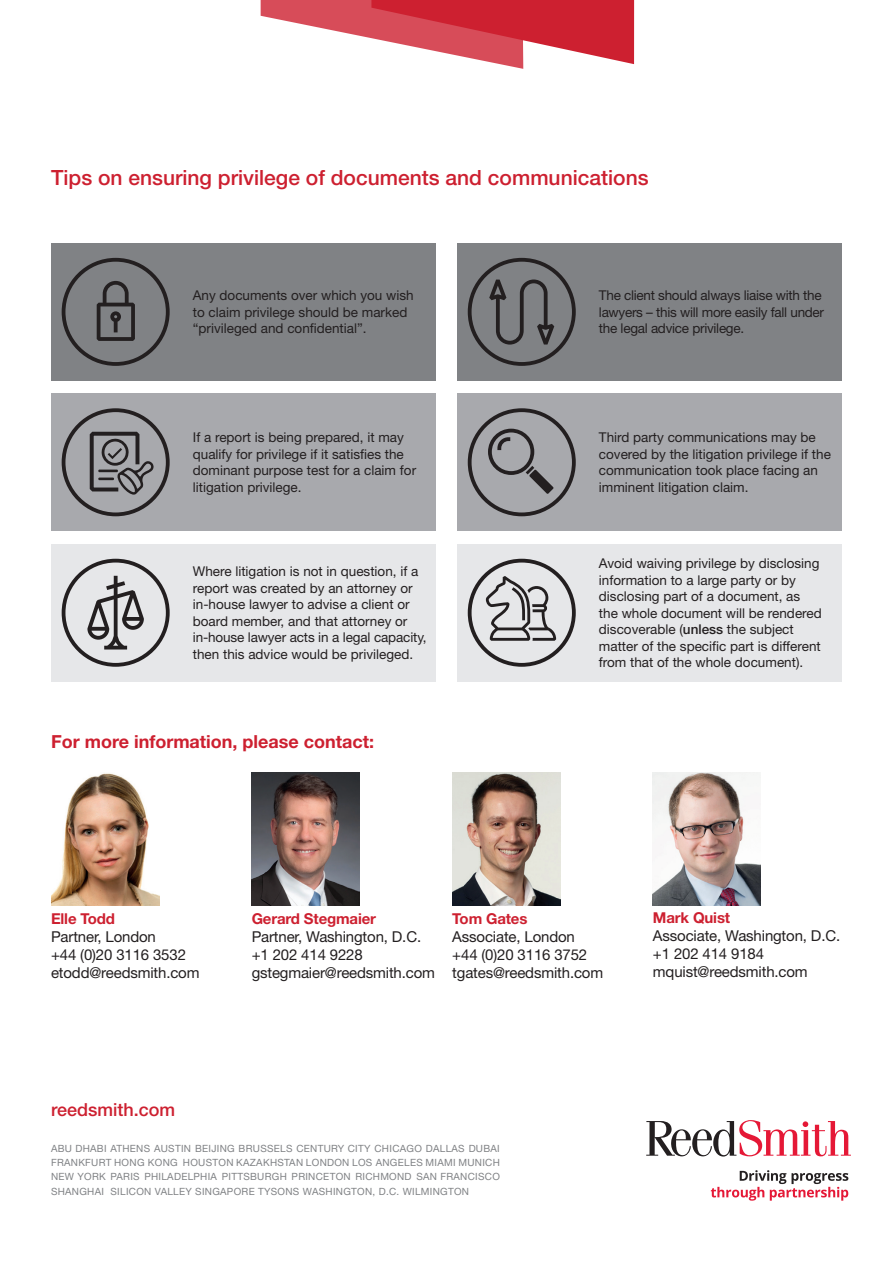
<style>
.page{position:relative;width:893px;height:1263px;background:#fff}
.page>*{position:absolute;margin:0;border:0;box-sizing:border-box;transform-origin:0 0}
.t1{font:500 21px "Helvetica Neue LT Std";color:#cd2030}
.t2{font:700 18px "Helvetica Neue LT Std";color:#cd2030}
.t3{font:500 18px "Helvetica Neue LT Std";color:#cd2030}
.t4{font:15px/18px "Helvetica Neue LT Std";letter-spacing:-.01em;color:#231f20}
.t5{font:700 15px "Helvetica Neue LT Std";letter-spacing:-.01em;color:#cd2030}
.t6{font:13.5px/16.5px "Helvetica Neue LT Std";color:#231f20}
.t7{font:13.5px/16.5px "Helvetica Neue LT Std";letter-spacing:-.02em;color:#231f20}
.t8{font:9.9px/14.2px "Helvetica Neue LT Std";letter-spacing:.03em;color:#808285;text-align:justify}
.s1{font-weight:500}
</style>
<div class="page">
<svg style="left:646px;top:1120px;width:205px;height:36px"></svg>
<svg style="left:711px;top:1170px;width:137px;height:31px"></svg>
<svg style="left:261px;top:0;width:373px;height:69px"></svg>
<div style="left:51px;top:243px;width:385px;height:138px;background:#808285"></div>
<div style="left:457px;top:243px;width:385px;height:138px;background:#808285"></div>
<svg style="left:468px;top:258px;width:108px;height:108px"></svg>
<svg style="left:62px;top:258px;width:108px;height:108px"></svg>
<div style="left:51px;top:393px;width:385px;height:138px;background:#a8a9ad"></div>
<div style="left:457px;top:393px;width:385px;height:138px;background:#a8a9ad"></div>
<svg style="left:62px;top:408px;width:108px;height:108px"></svg>
<svg style="left:468px;top:408px;width:108px;height:108px"></svg>
<div style="left:51px;top:544px;width:385px;height:137px;background:#e6e7e9"></div>
<div style="left:457px;top:544px;width:385px;height:137px;background:#e6e7e9"></div>
<svg style="left:468px;top:559px;width:108px;height:108px"></svg>
<svg style="left:62px;top:559px;width:108px;height:108px"></svg>
<img style="left:51px;top:773px;width:108px;height:133px">
<img style="left:252px;top:773px;width:108px;height:133px">
<img style="left:452px;top:773px;width:108px;height:133px">
<img style="left:653px;top:773px;width:108px;height:133px">
<h1 class="t1" style="left:51px;top:165px;width:599px">Tips on ensuring privilege of documents and communications</h1>
<p class="t6" style="left:193px;top:287px;width:222px">Any documents over which you wish to claim privilege should be marked “privileged and confidential”.</p>
<p class="t7" style="left:599px;top:287px;width:227px">The client should always liaise with the lawyers – this will more easily fall under the legal advice privilege.</p>
<p class="t6" style="left:193px;top:429px;width:225px">If a report is being prepared, it may qualify for privilege if it satisfies the dominant purpose test for a claim for litigation privilege.</p>
<p class="t6" style="left:599px;top:429px;width:234px">Third party communications may be covered by the litigation privilege if the communication took place facing an imminent litigation claim.</p>
<p class="t6" style="left:193px;top:563px;width:235px">Where litigation is not in question, if a report was created by an attorney or in-house lawyer to advise a client or board member, and that attorney or in-house lawyer acts in a legal capacity, then this advice would be privileged.</p>
<p class="t6" style="left:599px;top:555px;width:224px">Avoid waiving privilege by disclosing information to a large party or by disclosing part of a document, as the whole document will be rendered discoverable (<span class="s1">unless</span> the subject matter of the specific part is different from that of the whole document).</p>
<h2 class="t2" style="left:51px;top:731px;width:325px">For more information, please contact:</h2>
<p class="t5" style="left:51px;top:909px;width:66px">Elle Todd</p>
<p class="t4" style="left:51px;top:927px;width:150px">Partner, London<br>+44 (0)20 3116 3532 etodd@reedsmith.com</p>
<h2 class="t3" style="left:51px;top:1099px;width:126px">reedsmith.com</h2>
<p class="t5" style="left:252px;top:909px;width:126px">Gerard Stegmaier</p>
<p class="t4" style="left:252px;top:927px;width:185px">Partner, Washington, D.C. +1 202 414 9228 gstegmaier@reedsmith.com</p>
<p class="t5" style="left:452px;top:910px;width:77px">Tom Gates</p>
<p class="t4" style="left:452px;top:928px;width:152px">Associate, London +44 (0)20 3116 3752 tgates@reedsmith.com</p>
<p class="t8" style="left:51px;top:1141px;width:450px">ABU DHABI ATHENS AUSTIN BEIJING BRUSSELS CENTURY CITY CHICAGO DALLAS DUBAI FRANKFURT HONG KONG HOUSTON KAZAKHSTAN LONDON LOS ANGELES MIAMI MUNICH NEW YORK PARIS PHILADELPHIA PITTSBURGH PRINCETON RICHMOND SAN FRANCISCO SHANGHAI SILICON VALLEY SINGAPORE TYSONS WASHINGTON, D.C. WILMINGTON</p>
<p class="t5" style="left:653px;top:909px;width:79px">Mark Quist</p>
<p class="t4" style="left:653px;top:927px;width:189px">Associate, Washington, D.C. +1 202 414 9184 mquist@reedsmith.com</p>
</div>
